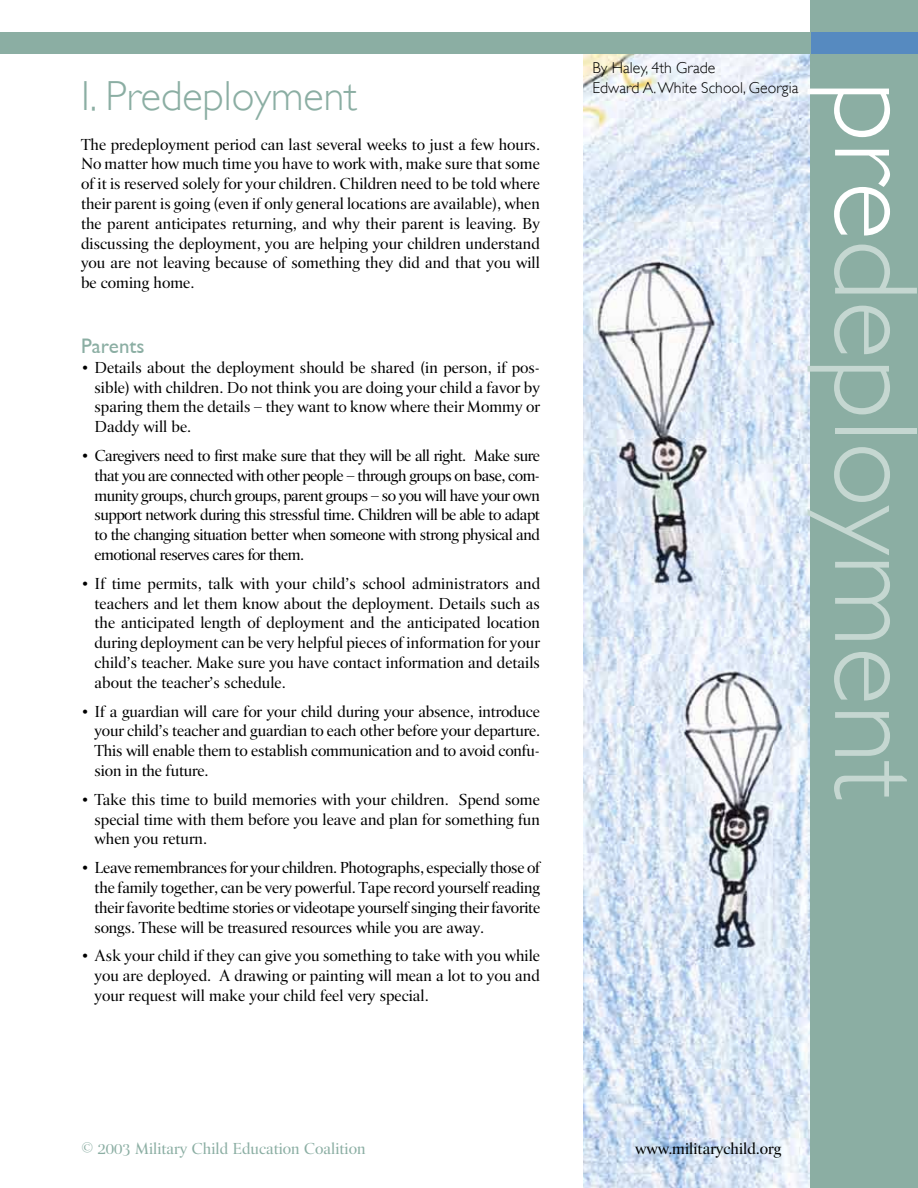
<style>
.page{position:relative;width:918px;height:1188px;background:#fff}
.page>*{position:absolute;margin:0;border:0;box-sizing:border-box;transform-origin:0 0}
.t1{font:300 120px "Gill Sans";color:#c5d7d1}
.t2{font:300 42px "Gill Sans";color:#8baea3}
.t3{font:21px "Gentle Sans";color:#8baea3}
.t4{font:16.5px/19.8px "Promemoria";color:#000;text-align:justify}
.t5{font:16.5px "Promemoria";color:#8baea3}
.t6{font:300 15.75px/19.8px "Gill Sans";color:#000}
.s1{color:#fff}
</style>
<div class="page">
<img style="left:584px;top:53px;width:226px;height:1135px">
<div style="left:810px;top:0;width:108px;height:1188px;background:#8baea3"></div>
<div style="left:0;top:32px;width:810px;height:21px;background:#8baea3"></div>
<div style="left:812px;top:32px;width:106px;height:22px;background:#568ac0"></div>
<h2 class="t2" style="left:81px;top:72px;width:278px">I. Predeployment</h2>
<p class="t4" style="left:81px;top:134px;width:461px">The predeployment period can last several weeks to just a few hours.<br>No matter how much time you have to work with, make sure that some of it is reserved solely for your children. Children need to be told where their parent is going (even if only general locations are available), when the parent anticipates returning, and why their parent is leaving. By discussing the deployment, you are helping your children understand you are not leaving because of something they did and that you will be coming home.</p>
<p class="t3" style="left:81px;top:334px;width:65px">Parents</p>
<p class="t4" style="left:94px;top:357px;width:447px;text-indent:-13px">• Details about the deployment should be shared (in person, if pos&shy;sible) with children. Do not think you are doing your child a favor by sparing them the details – they want to know where their Mommy or Daddy will be.</p>
<p class="t4" style="left:94px;top:445px;width:447px;text-indent:-13px">• Caregivers need to first make sure that they will be all right. Make sure that you are connected with other people – through groups on base, com&shy;munity groups, church groups, parent groups – so you will have your own support network during this stressful time. Children will be able to adapt to the changing situation better when someone with strong physical and emotional reserves cares for them.</p>
<p class="t4" style="left:94px;top:573px;width:447px;text-indent:-13px">• If time permits, talk with your child’s school administrators and teachers and let them know about the deployment. Details such as the anticipated length of deployment and the anticipated location during deployment can be very helpful pieces of information for your child’s teacher. Make sure you have contact information and details about the teacher’s schedule.</p>
<p class="t4" style="left:94px;top:701px;width:447px;text-indent:-13px">• If a guardian will care for your child during your absence, introduce your child’s teacher and guardian to each other before your departure.<br>This will enable them to establish communication and to avoid confu&shy;sion in the future.</p>
<p class="t4" style="left:94px;top:789px;width:447px;text-indent:-13px">• Take this time to build memories with your children. Spend some special time with them before you leave and plan for something fun when you return.</p>
<p class="t4" style="left:94px;top:858px;width:447px;text-indent:-13px">• Leave remembrances for your children. Photographs, especially those of the family together, can be very powerful. Tape record yourself reading their favorite bedtime stories or videotape yourself singing their favorite songs. These will be treasured resources while you are away.</p>
<p class="t4" style="left:94px;top:946px;width:447px;text-indent:-13px">• Ask your child if they can give you something to take with you while you are deployed. A drawing or painting will mean a lot to you and your request will make your child feel very special.</p>
<p class="t6" style="left:593px;top:58px;width:207px">By Haley, 4th Grade<br>Edward A. White School, Georgia</p>
<h1 class="t1" style="left:944px;top:81px;width:722px;rotate:90deg"><span class="s1">pre</span>deployment</h1>
<p class="t5" style="left:81px;top:1139px;width:286px">© 2003 Military Child Education Coalition</p>
<p class="t4" style="left:635px;top:1138px;width:148px">www.militarychild.org</p>
</div>
